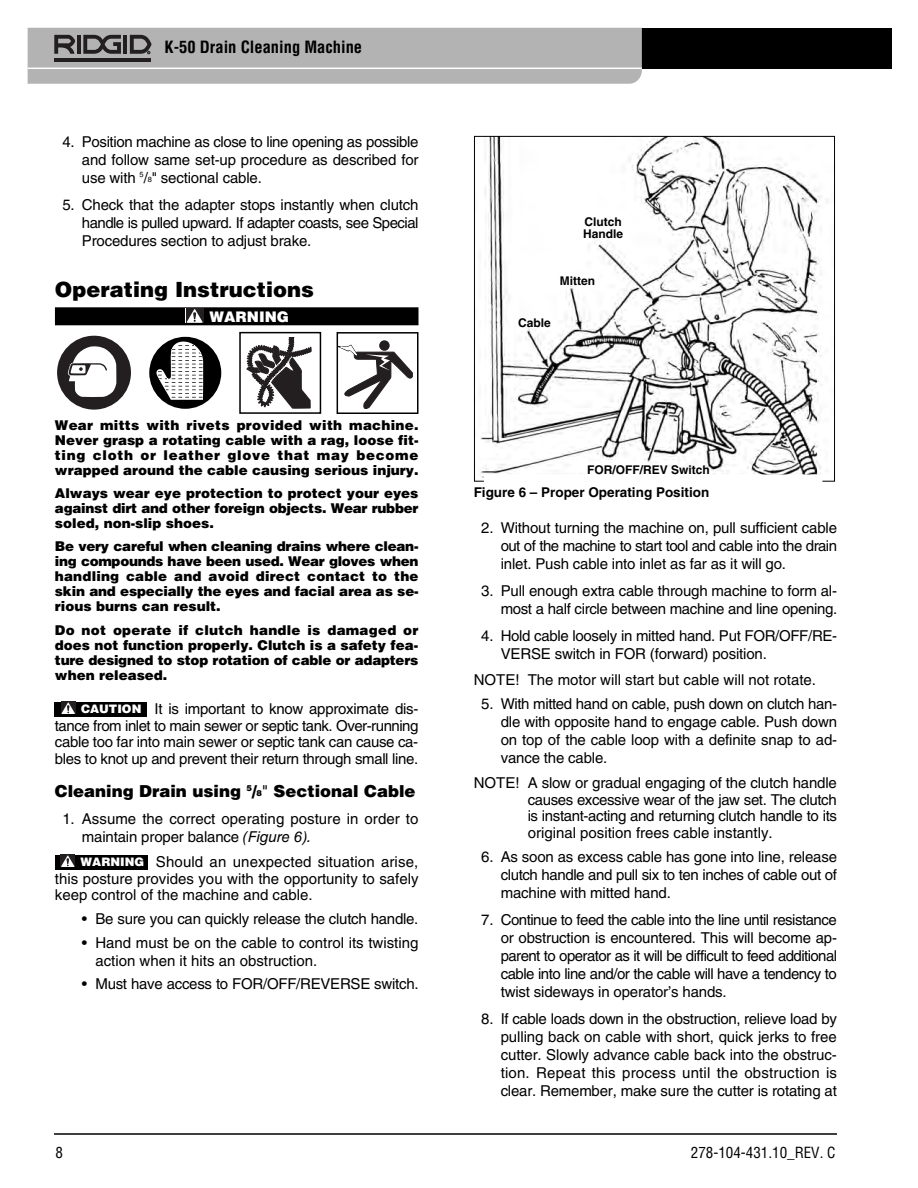
<style>
.page{position:relative;width:918px;height:1188px;background:#fff}
.page>*{position:absolute;margin:0;border:0;box-sizing:border-box;transform-origin:0 0}
.t1{font:900 21px "Helvetica LT Std";color:#000}
.t2{font:900 16.5px "Helvetica LT Std";color:#000}
.t3{font:700 condensed 16.5px "Helvetica LT Std";color:#000}
.t4{font:15px/18px "Helvetica LT Std";letter-spacing:-.01em;color:#000;text-align:justify}
.t5{font:condensed 15px "Helvetica LT Std";color:#000}
.t6{font:900 14.7px "Helvetica LT Std";color:#fff}
.t7{font:900 13.5px/15px "Helvetica LT Std";letter-spacing:-.015em;color:#000;text-align:justify}
.t8{font:700 13.5px "Helvetica LT Std";color:#000}
.t9{font:700 12px/12px "Helvetica LT Std";color:#000}
.t10{font:900 11.7px "Helvetica LT Std";color:#fff}
.s1{font-size:7.5px}
.s2{font-size:8.25px}
.s3{font-weight:400}
.s4{font-style:italic}
</style>
<div class="page">
<hr style="left:54px;top:1133px;width:783px;height:2px;background:#000">
<div style="left:464px;top:28px;width:428px;height:41px;background:#000"></div>
<svg style="left:28px;top:28px;width:614px;height:56px;background:#afafaf"></svg>
<div style="left:55px;top:307px;width:363px;height:18px;background:#000"></div>
<div style="left:186px;top:308px;width:17px;height:15px;background:#231f20"></div>
<svg style="left:187px;top:309px;width:16px;height:14px"></svg>
<div style="left:55px;top:855px;width:93px;height:15px;background:#000"></div>
<div style="left:60px;top:855px;width:15px;height:12px;background:#231f20"></div>
<svg style="left:61px;top:856px;width:14px;height:11px"></svg>
<img style="left:480px;top:138px;width:347px;height:340px">
<div style="left:484px;top:474px;width:338px;height:8px;background:#fff"></div>
<div style="left:54px;top:702px;width:93px;height:15px;background:#000"></div>
<div style="left:61px;top:702px;width:14px;height:12px;background:#231f20"></div>
<svg style="left:61px;top:703px;width:14px;height:11px"></svg>
<svg style="left:149px;top:336px;width:72px;height:73px"></svg>
<svg style="left:247px;top:337px;width:64px;height:71px"></svg>
<div style="left:239px;top:332px;width:82px;height:82px;border:2px solid #000"></div>
<div style="left:379px;top:340px;width:11px;height:11px;background:#231f20;border-radius:50%"></div>
<svg style="left:340px;top:345px;width:73px;height:64px"></svg>
<div style="left:337px;top:332px;width:81px;height:82px;border:2px solid #000"></div>
<svg style="left:57px;top:336px;width:74px;height:74px"></svg>
<p class="t3" style="left:165px;top:41px;width:199px">K-50 Drain Cleaning Machine</p>
<p class="t4" style="left:82px;top:134px;width:338px;text-indent:-20px">4. Position machine as close to line opening as possible and follow same set-up procedure as described for use with <sup>5</sup>/<span class="s1">8</span>" sectional cable.</p>
<p class="t4" style="left:82px;top:197px;width:338px;text-indent:-20px">5. Check that the adapter stops instantly when clutch handle is pulled upward. If adapter coasts, see Special Procedures section to adjust brake.</p>
<h1 class="t1" style="left:55px;top:281px;width:260px">Operating Instructions</h1>
<p class="t6" style="left:210px;top:311px;width:81px">WARNING</p>
<p class="t7" style="left:55px;top:419px;width:365px">Wear mitts with rivets provided with machine.<br>Never grasp a rotating cable with a rag, loose fit&shy;ting cloth or leather glove that may become wrapped around the cable causing serious injury.</p>
<p class="t7" style="left:55px;top:487px;width:365px">Always wear eye protection to protect your eyes against dirt and other foreign objects. Wear rubber soled, non-slip shoes.</p>
<p class="t7" style="left:55px;top:540px;width:365px">Be very careful when cleaning drains where clean&shy;ing compounds have been used. Wear gloves when handling cable and avoid direct contact to the skin and especially the eyes and facial area as se&shy;rious burns can result.</p>
<p class="t7" style="left:55px;top:623px;width:365px">Do not operate if clutch handle is damaged or does not function properly. Clutch is a safety fea&shy;ture designed to stop rotation of cable or adapters when released.</p>
<p class="t4" style="left:55px;top:702px;width:365px;line-height:16.5px;text-indent:100px">It is important to know approximate dis&shy;tance from inlet to main sewer or septic tank. Over-run ning cable too far into main sewer or septic tank can cause ca&shy;bles to knot up and prevent their return through small line.</p>
<p class="t2" style="left:55px;top:785px;width:362px">Cleaning Drain using <sup>5</sup>/<span class="s2">8</span><span class="s3">"</span> Sectional Cable</p>
<p class="t4" style="left:82px;top:811px;width:338px;text-indent:-20px">1. Assume the correct operating posture in order to maintain proper balance <span class="s4">(Figure 6).</span></p>
<p class="t4" style="left:55px;top:855px;width:365px;line-height:16.5px;text-indent:101px">Should an unexpected situation arise, this posture provides you with the opportunity to safely keep control of the machine and cable.</p>
<p class="t4" style="left:82px;top:911px;width:338px">• Be sure you can quickly release the clutch handle.</p>
<p class="t4" style="left:95px;top:935px;width:325px;text-indent:-14px">• Hand must be on the cable to control its twisting action when it hits an obstruction.</p>
<p class="t4" style="left:82px;top:976px;width:338px">• Must have access to FOR/OFF/REVERSE switch.</p>
<p class="t10" style="left:81px;top:705px;width:62px">CAUTION</p>
<p class="t10" style="left:81px;top:858px;width:65px">WARNING</p>
<p class="t9" style="left:583px;top:217px;width:42px">Clutch<br>Handle</p>
<p class="t9" style="left:560px;top:275px;width:37px">Mitten</p>
<p class="t9" style="left:518px;top:318px;width:34px">Cable</p>
<p class="t9" style="left:587px;top:465px;width:124px">FOR/OFF/REV Switch</p>
<p class="t8" style="left:474px;top:488px;width:237px">Figure 6 – Proper Operating Position</p>
<p class="t4" style="left:501px;top:520px;width:338px;text-indent:-20px">2. Without turning the machine on, pull sufficient cable out of the machine to start tool and cable into the drain inlet. Push cable into inlet as far as it will go.</p>
<p class="t4" style="left:481px;top:583px;width:357px;text-align:right">3. Pull enough extra cable through machine to form al&shy;most a half circle between machine and line opening.</p>
<p class="t4" style="left:501px;top:628px;width:338px;text-indent:-20px">4. Hold cable loosely in mitted hand. Put FOR/OFF/RE-<br>VERSE switch in FOR (forward) position.</p>
<p class="t4" style="left:474px;top:672px;width:344px">NOTE! The motor will start but cable will not rotate.</p>
<p class="t4" style="left:501px;top:696px;width:338px;text-indent:-20px">5. With mitted hand on cable, push down on clutch han&shy;dle with opposite hand to engage cable. Push down on top of the cable loop with a definite snap to ad&shy;vance the cable.</p>
<p class="t4" style="left:528px;top:776px;width:311px;line-height:16.5px;text-indent:-54px">NOTE! A slow or gradual engaging of the clutch handle causes excessive wear of the jaw set. The clutch is instant-acting and returning clutch handle to its original position frees cable instantly.</p>
<p class="t4" style="left:501px;top:849px;width:338px;text-indent:-20px">6. As soon as excess cable has gone into line, release clutch handle and pull six to ten inches of cable out of machine with mitted hand.</p>
<p class="t4" style="left:501px;top:912px;width:338px;text-indent:-20px">7. Continue to feed the cable into the line until resistance or obstruction is encountered. This will become ap&shy;parent to operator as it will be difficult to feed additional cable into line and/or the cable will have a tendency to twist sideways in operator’s hands.</p>
<p class="t4" style="left:501px;top:1011px;width:338px;text-indent:-20px">8. If cable loads down in the obstruction, relieve load by pulling back on cable with short, quick jerks to free cutter. Slowly advance cable back into the obstruc&shy;tion. Repeat this process until the obstruction is clear. Remember, make sure the cutter is rotating at</p>
<p class="t5" style="left:56px;top:1146px;width:9px">8</p>
<p class="t5" style="left:691px;top:1146px;width:146px">278-104-431.10_REV. C</p>
</div>
